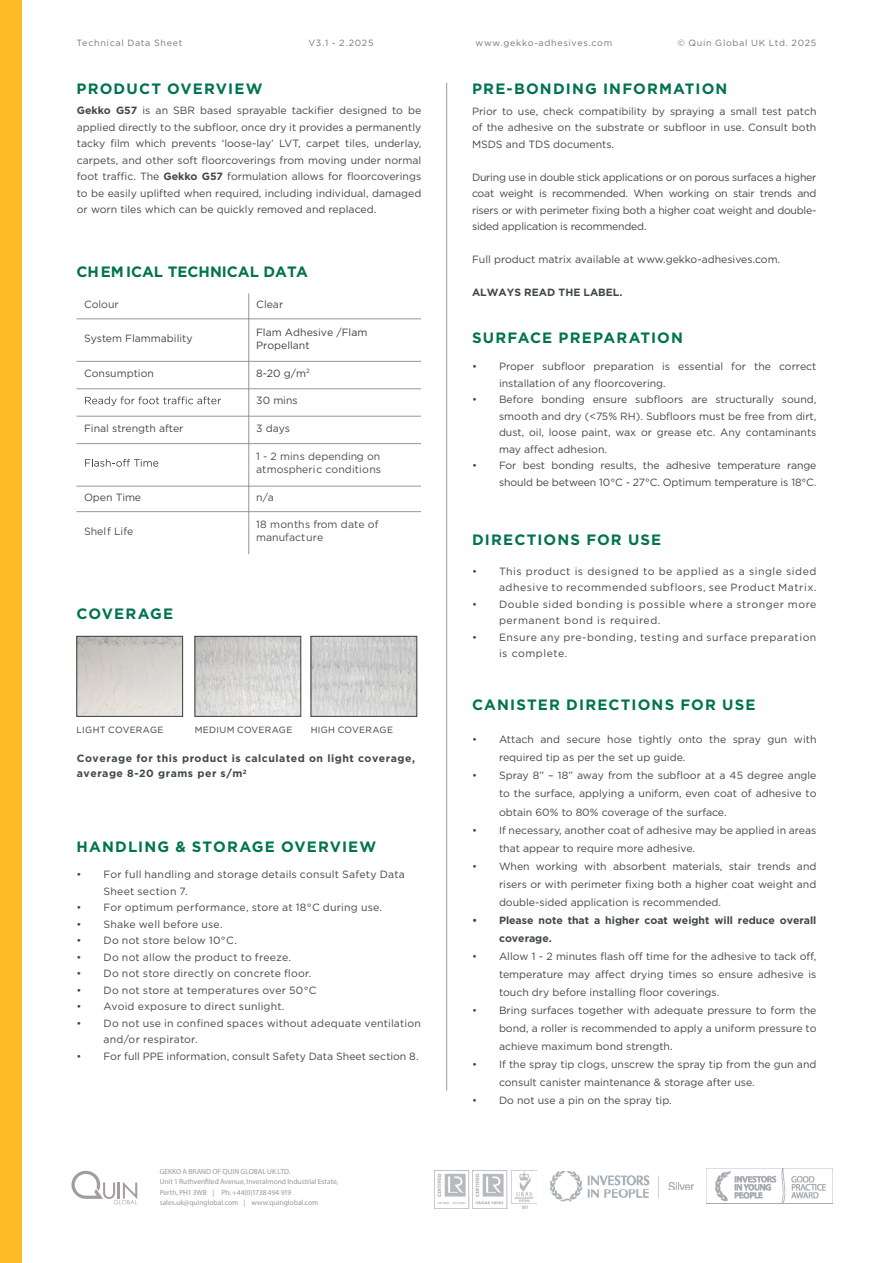
<style>
.page{position:relative;width:893px;height:1263px;background:#fff}
.page>*{position:absolute;margin:0;border:0;box-sizing:border-box;transform-origin:0 0}
.t1{font:700 15px "Gotham";letter-spacing:.075em;color:#007350}
.t2{font:700 15px "Gotham";color:#00734f}
.t3{font:10.5px/16.5px "Gotham";color:#414948;text-align:justify}
.t4{font:10.5px/16.5px "Gotham";letter-spacing:.02em;color:#414948}
.t5{font:10.5px/16.5px "Gotham";letter-spacing:.05em;color:#414948}
.t6{font:10.5px/13.5px "Gotham";color:#4a4f4a}
.t7{font:700 10.5px/18px "Gotham";color:#414948}
.t8{font:700 10.5px "Gotham";letter-spacing:.05em;color:#414948}
.t9{font:10.5px "Gotham";color:#424a47}
.t10{font:10.5px "Gotham";color:#404142}
.t11{font:9px "Gotham";letter-spacing:.075em;color:#737778}
.t12{font:9px "Gotham";letter-spacing:.03em;color:#3b3b3b}
.t13{font:7.5px "Myriad Pro";letter-spacing:-.005em;color:#9b9797}
.s1{font-weight:700}
</style>
<div class="page">
<hr style="left:446px;top:83px;width:1px;height:1008px;background:#9b9b9b">
<img style="left:79px;top:638px;width:102px;height:76px">
<div style="left:77px;top:636px;width:106px;height:80px;border:1px solid #3b3b3a"></div>
<img style="left:313px;top:638px;width:102px;height:76px">
<div style="left:311px;top:636px;width:106px;height:80px;border:1px solid #3b3b3a"></div>
<img style="left:197px;top:638px;width:102px;height:76px">
<div style="left:195px;top:636px;width:106px;height:80px;border:1px solid #3b3b3a"></div>
<svg style="left:248px;top:293px;width:1px;height:25px"></svg>
<hr style="left:77px;top:318px;width:172px;height:1px;background:#999696">
<hr style="left:249px;top:318px;width:172px;height:1px;background:#999696">
<hr style="left:248px;top:319px;width:1px;height:42px;background:#999696">
<hr style="left:77px;top:361px;width:172px;height:1px;background:#999696">
<hr style="left:249px;top:361px;width:172px;height:1px;background:#999696">
<hr style="left:77px;top:388px;width:172px;height:1px;background:#999696">
<hr style="left:249px;top:388px;width:172px;height:1px;background:#999696">
<hr style="left:77px;top:416px;width:172px;height:1px;background:#999696">
<hr style="left:249px;top:416px;width:172px;height:1px;background:#999696">
<svg style="left:248px;top:362px;width:1px;height:81px"></svg>
<hr style="left:77px;top:443px;width:172px;height:1px;background:#999696">
<hr style="left:249px;top:443px;width:172px;height:1px;background:#999696">
<hr style="left:248px;top:444px;width:1px;height:42px;background:#999696">
<hr style="left:77px;top:486px;width:172px;height:1px;background:#999696">
<hr style="left:249px;top:486px;width:172px;height:1px;background:#999696">
<svg style="left:248px;top:487px;width:1px;height:24px"></svg>
<hr style="left:77px;top:511px;width:172px;height:1px;background:#999696">
<hr style="left:249px;top:511px;width:172px;height:1px;background:#999696">
<hr style="left:248px;top:512px;width:1px;height:42px;background:#999696">
<svg style="left:85px;top:396px;width:136px;height:10px"></svg>
<svg style="left:85px;top:459px;width:73px;height:8px"></svg>
<svg style="left:71px;top:1171px;width:66px;height:33px"></svg>
<img style="left:434px;top:1170px;width:35px;height:38px">
<img style="left:473px;top:1170px;width:64px;height:38px">
<img style="left:550px;top:1172px;width:143px;height:29px">
<img style="left:707px;top:1168px;width:126px;height:36px">
<div style="left:0;top:0;width:21px;height:1263px;background:#fdbb28"></div>
<p class="t11" style="left:77px;top:37px;width:107px">Technical Data Sheet</p>
<p class="t11" style="left:308px;top:37px;width:67px">V3.1 - 2.2025</p>
<p class="t11" style="left:475px;top:37px;width:138px">www.gekko-adhesives.com</p>
<p class="t11" style="left:677px;top:37px;width:141px">© Quin Global UK Ltd. 2025</p>
<p class="t1" style="left:77px;top:80px;width:187px">PRODUCT OVERVIEW</p>
<p class="t3" style="left:77px;top:102px;width:346px"><span class="s1">Gekko G57</span> is an SBR based sprayable tackifier designed to be applied directly to the subfloor, once dry it provides a permanently tacky film which prevents ‘loose-lay’ LVT, carpet tiles, underlay, carpets, and other soft floorcoverings from moving under normal foot traffic. The <span class="s1">Gekko G57</span> formulation allows for floorcoverings to be easily uplifted when required, including individual, damaged or worn tiles which can be quickly removed and replaced.</p>
<h1 class="t2" style="left:77px;top:263px;width:233px">CHEMICAL TECHNICAL DATA</h1>
<p class="t6" style="left:84px;top:297px;width:36px">Colour</p>
<p class="t9" style="left:256px;top:297px;width:29px">Clear</p>
<p class="t9" style="left:84px;top:331px;width:110px">System Flammability</p>
<p class="t9" style="left:84px;top:366px;width:71px">Consumption</p>
<p class="t9" style="left:256px;top:394px;width:43px">30 mins</p>
<p class="t9" style="left:84px;top:421px;width:101px">Final strength after</p>
<p class="t9" style="left:256px;top:421px;width:35px">3 days</p>
<p class="t10" style="left:256px;top:326px;width:113px">Flam Adhesive /Flam</p>
<p class="t10" style="left:256px;top:339px;width:55px">Propellant</p>
<p class="t10" style="left:256px;top:367px;width:55px">8-20 g/m<sup>2</sup></p>
<p class="t6" style="left:256px;top:449px;width:126px">1 - 2 mins depending on atmospheric conditions</p>
<p class="t9" style="left:84px;top:490px;width:59px">Open Time</p>
<p class="t6" style="left:256px;top:490px;width:19px">n/a</p>
<p class="t6" style="left:84px;top:524px;width:51px">Shelf Life</p>
<p class="t6" style="left:256px;top:531px;width:69px">manufacture</p>
<p class="t6" style="left:256px;top:517px;width:124px">18 months from date of</p>
<p class="t1" style="left:77px;top:604px;width:98px">COVERAGE</p>
<p class="t12" style="left:77px;top:724px;width:88px">LIGHT COVERAGE</p>
<p class="t12" style="left:195px;top:724px;width:99px">MEDIUM COVERAGE</p>
<p class="t12" style="left:311px;top:724px;width:84px">HIGH COVERAGE</p>
<p class="t8" style="left:77px;top:752px;width:340px">Coverage for this product is calculated on light coverage,</p>
<p class="t8" style="left:77px;top:767px;width:171px">average 8-20 grams per s/m<sup>2</sup></p>
<p class="t1" style="left:77px;top:838px;width:301px">HANDLING &amp; STORAGE OVERVIEW</p>
<p class="t4" style="left:104px;top:866px;width:303px;text-indent:-27px">• For full handling and storage details consult Safety Data<br>Sheet section 7.</p>
<p class="t4" style="left:77px;top:899px;width:307px">• For optimum performance, store at 18°C during use.</p>
<p class="t4" style="left:77px;top:915px;width:148px">• Shake well before use.</p>
<p class="t4" style="left:77px;top:932px;width:162px">• Do not store below 10°C.</p>
<p class="t4" style="left:77px;top:948px;width:216px">• Do not allow the product to freeze.</p>
<p class="t4" style="left:77px;top:965px;width:236px">• Do not store directly on concrete floor.</p>
<p class="t4" style="left:77px;top:981px;width:242px">• Do not store at temperatures over 50°C</p>
<p class="t3" style="left:77px;top:998px;width:209px">• Avoid exposure to direct sunlight.</p>
<p class="t4" style="left:104px;top:1014px;width:319px;text-indent:-27px">• Do not use in confined spaces without adequate ventilation and/or respirator.</p>
<p class="t3" style="left:77px;top:1047px;width:344px">• For full PPE information, consult Safety Data Sheet section 8.</p>
<p class="t13" style="left:160px;top:1166px;width:132px">GEKKO A BRAND OF QUIN GLOBAL UK LTD.</p>
<p class="t13" style="left:160px;top:1177px;width:180px">Unit 1 Ruthvenfiled Avenue, Inveralmond Industrial Estate,</p>
<p class="t13" style="left:160px;top:1187px;width:133px">Perth, PH1 3WB | Ph: +44(0)1738 494 919</p>
<p class="t13" style="left:160px;top:1198px;width:160px">sales.uk@quinglobal.com | www.quinglobal.com</p>
<p class="t1" style="left:472px;top:80px;width:257px">PRE-BONDING INFORMATION</p>
<p class="t3" style="left:472px;top:103px;width:346px">Prior to use, check compatibility by spraying a small test patch of the adhesive on the substrate or subfloor in use. Consult both MSDS and TDS documents.</p>
<p class="t3" style="left:472px;top:169px;width:346px">During use in double stick applications or on porous surfaces a higher coat weight is recommended. When working on stair trends and risers or with perimeter fixing both a higher coat weight and double&shy;sided application is recommended.</p>
<p class="t3" style="left:472px;top:251px;width:310px">Full product matrix available at www.gekko-adhesives.com.</p>
<p class="t7" style="left:472px;top:283px;width:152px">ALWAYS READ THE LABEL.</p>
<p class="t1" style="left:472px;top:329px;width:212px">SURFACE PREPARATION</p>
<p class="t3" style="left:499px;top:358px;width:319px;text-indent:-27px">• Proper subfloor preparation is essential for the correct installation of any floorcovering.</p>
<p class="t3" style="left:499px;top:391px;width:319px;text-indent:-27px">• Before bonding ensure subfloors are structurally sound, smooth and dry (&lt;75% RH). Subfloors must be free from dirt, dust, oil, loose paint, wax or grease etc. Any contaminants may affect adhesion.</p>
<p class="t3" style="left:472px;top:457px;width:346px;text-align:right">• For best bonding results, the adhesive temperature range should be between 10°C - 27°C. Optimum temperature is 18°C.</p>
<p class="t1" style="left:472px;top:531px;width:191px">DIRECTIONS FOR USE</p>
<p class="t5" style="left:472px;top:562px;width:346px;text-align:right">• This product is designed to be applied as a single sided adhesive to recommended subfloors, see Product Matrix.</p>
<p class="t5" style="left:499px;top:595px;width:319px;text-indent:-27px">• Double sided bonding is possible where a stronger more permanent bond is required.</p>
<p class="t5" style="left:499px;top:628px;width:319px;text-indent:-27px">• Ensure any pre-bonding, testing and surface preparation is complete.</p>
<p class="t1" style="left:472px;top:696px;width:285px">CANISTER DIRECTIONS FOR USE</p>
<p class="t3" style="left:499px;top:730px;width:319px;line-height:18px;text-indent:-27px">• Attach and secure hose tightly onto the spray gun with required tip as per the set up guide.</p>
<p class="t3" style="left:499px;top:766px;width:319px;line-height:18px;text-indent:-27px">• Spray 8” – 18” away from the subfloor at a 45 degree angle to the surface, applying a uniform, even coat of adhesive to obtain 60% to 80% coverage of the surface.</p>
<p class="t3" style="left:499px;top:820px;width:319px;line-height:18px;text-indent:-27px">• If necessary, another coat of adhesive may be applied in areas that appear to require more adhesive.</p>
<p class="t3" style="left:499px;top:856px;width:319px;line-height:18px;text-indent:-27px">• When working with absorbent materials, stair trends and risers or with perimeter fixing both a higher coat weight and double-sided application is recommended.</p>
<p class="t7" style="left:499px;top:910px;width:319px;text-indent:-27px">• Please note that a higher coat weight will reduce overall coverage.</p>
<p class="t3" style="left:499px;top:946px;width:319px;line-height:18px;text-indent:-27px">• Allow 1 - 2 minutes flash off time for the adhesive to tack off, temperature may affect drying times so ensure adhesive is touch dry before installing floor coverings.</p>
<p class="t3" style="left:499px;top:1000px;width:319px;line-height:18px;text-indent:-27px">• Bring surfaces together with adequate pressure to form the bond, a roller is recommended to apply a uniform pressure to achieve maximum bond strength.</p>
<p class="t3" style="left:499px;top:1054px;width:319px;line-height:18px;text-indent:-27px">• If the spray tip clogs, unscrew the spray tip from the gun and consult canister maintenance &amp; storage after use.</p>
<p class="t3" style="left:472px;top:1091px;width:201px">• Do not use a pin on the spray tip.</p>
</div>
